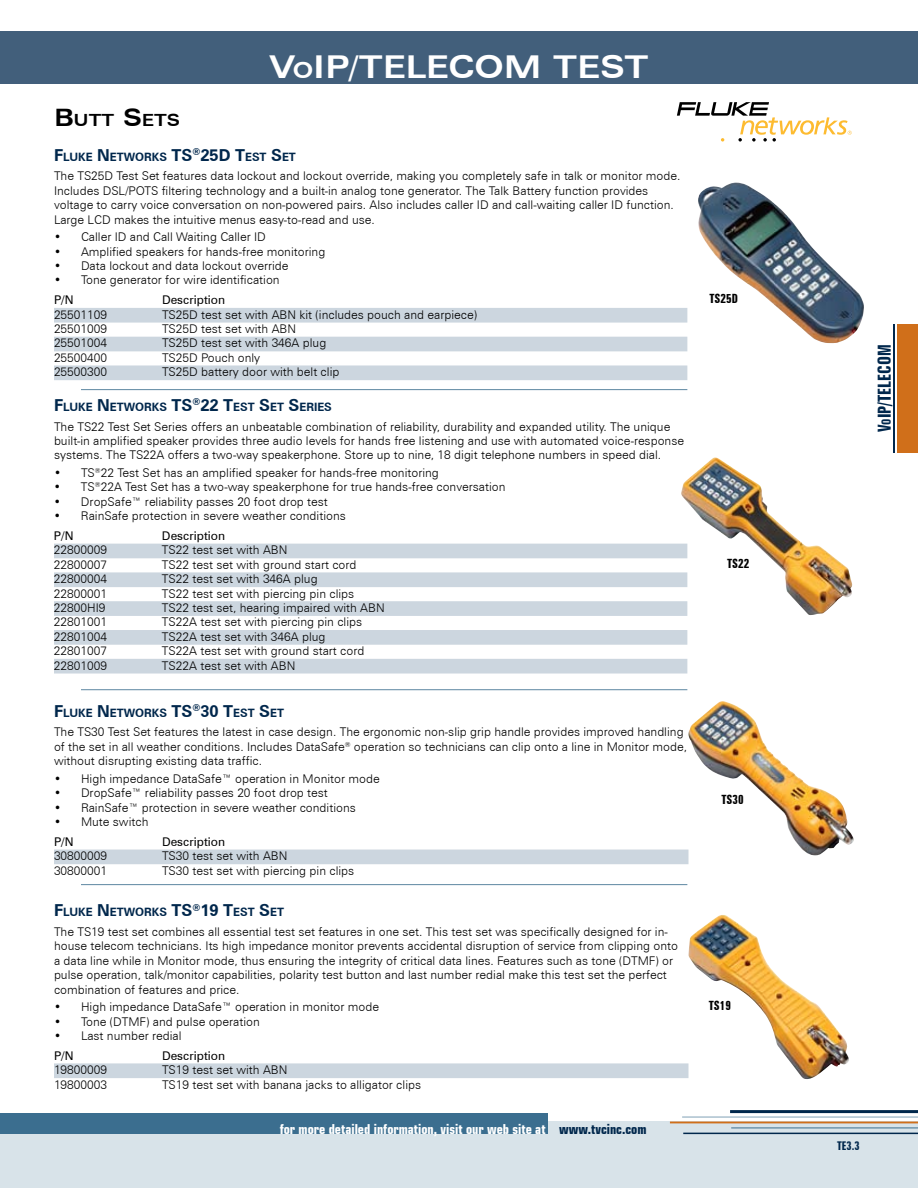
<style>
.page{position:relative;width:918px;height:1188px;background:#fff}
.page>*{position:absolute;margin:0;border:0;box-sizing:border-box;transform-origin:0 0}
.t1{font:700 expanded 31.5px "Zurich BT";color:#fff}
.t2{font:700 extra-condensed 18px "Zurich BT";color:#00274c}
.t3{font:700 expanded 16.8px "Zurich BT";color:#000}
.t4{font:700 condensed 13.5px "Square 721 BT";color:#fff}
.t5{font:700 extra-condensed 12.75px "Zurich BT";color:#000}
.t6{font:300 12px/14.4px "Zurich BT";color:#000}
.t7{font:12px "Zurich BT";color:#000}
.t8{font:700 extra-condensed 12px "Zurich BT";color:#00274c}
.t9{font:700 11.55px "Zurich BT";color:#00274c}
.s1{font-size:24px}
.s2{font-size:22.05px}
.s3{font-size:16.5px}
.s4{color:#00274c}
.s5{font-size:12.6px}
</style>
<div class="page">
<div style="left:0;top:1121px;width:918px;height:67px;background:#d8e3e9"></div>
<div style="left:0;top:1113px;width:548px;height:21px;background:#3b6e8f"></div>
<div style="left:0;top:32px;width:918px;height:52px;background:#425f7b"></div>
<hr style="left:670px;top:1122px;width:248px;height:1px;background:#d06f1a">
<hr style="left:731px;top:1128px;width:187px;height:1px;background:#3b6e8f">
<hr style="left:683px;top:1133px;width:235px;height:1px;background:#00274c">
<hr style="left:730px;top:1110px;width:188px;height:3px;background:#00274c">
<hr style="left:682px;top:1117px;width:236px;height:1px;background:#80a1b6">
<img style="left:688px;top:915px;width:161px;height:164px">
<div style="left:54px;top:1063px;width:634px;height:15px;background:#ccd6df"></div>
<img style="left:688px;top:701px;width:166px;height:154px">
<img style="left:681px;top:458px;width:171px;height:157px">
<img style="left:698px;top:183px;width:166px;height:160px">
<div style="left:54px;top:308px;width:633px;height:15px;background:#ccd6df"></div>
<div style="left:54px;top:337px;width:633px;height:14px;background:#ccd6df"></div>
<div style="left:54px;top:365px;width:633px;height:15px;background:#ccd6df"></div>
<hr style="left:81px;top:389px;width:606px;height:1px;background:#5d87a1">
<svg style="left:677px;top:102px;width:175px;height:40px"></svg>
<div style="left:54px;top:544px;width:633px;height:14px;background:#ccd6df"></div>
<div style="left:54px;top:572px;width:633px;height:15px;background:#ccd6df"></div>
<div style="left:54px;top:601px;width:633px;height:15px;background:#ccd6df"></div>
<div style="left:54px;top:630px;width:633px;height:15px;background:#ccd6df"></div>
<div style="left:54px;top:659px;width:633px;height:15px;background:#ccd6df"></div>
<hr style="left:81px;top:689px;width:606px;height:1px;background:#5d87a1">
<div style="left:54px;top:850px;width:634px;height:14px;background:#ccd6df"></div>
<hr style="left:81px;top:884px;width:606px;height:1px;background:#5d87a1">
<div style="left:898px;top:324px;width:20px;height:129px;background:#d06f1a"></div>
<hr style="left:894px;top:324px;width:1px;height:129px;background:#00274c">
<h3 class="t3" style="left:54px;top:110px;width:34px"><span class="s1">B</span>UTT</h3>
<h3 class="t3" style="left:123px;top:110px;width:58px"><span class="s1">S</span>ETS</h3>
<h1 class="t1" style="left:269px;top:48px;width:137px">V<span class="s2">O</span>IP/TELEC</h1>
<h1 class="t1" style="left:474px;top:48px;width:127px">OM TEST</h1>
<p class="t9" style="left:54px;top:150px;width:243px"><span class="s3">F</span>LUKE <span class="s3">N</span>ETWORKS <span class="s3">TS</span><sup>®</sup><span class="s3">25D T</span>EST <span class="s3">S</span>ET</p>
<p class="t6" style="left:54px;top:169px;width:628px">The TS25D Test Set features data lockout and lockout override, making you completely safe in talk or monitor mode.<br>Includes DSL/POTS filtering technology and a built-in analog tone generator. The Talk Battery function provides voltage to carry voice conversation on non-powered pairs. Also includes caller ID and call-waiting caller ID function.<br>Large LCD makes the intuitive menus easy-to-read and use.</p>
<p class="t6" style="left:54px;top:230px;width:213px">• Caller ID and Call Waiting Caller ID</p>
<p class="t6" style="left:54px;top:244px;width:273px">• Amplified speakers for hands-free monitoring</p>
<p class="t6" style="left:54px;top:259px;width:236px">• Data lockout and data lockout override</p>
<p class="t6" style="left:54px;top:273px;width:227px">• Tone generator for wire identification</p>
<p class="t7" style="left:54px;top:293px;width:21px">P/N</p>
<p class="t7" style="left:162px;top:293px;width:65px">Description</p>
<p class="t6" style="left:54px;top:307px;width:55px">25501109</p>
<p class="t6" style="left:162px;top:307px;width:316px">TS25D test set with ABN kit (includes pouch and earpiece)</p>
<p class="t6" style="left:54px;top:322px;width:55px">25501009</p>
<p class="t6" style="left:162px;top:322px;width:136px">TS25D test set with ABN</p>
<p class="t6" style="left:54px;top:336px;width:55px">25501004</p>
<p class="t6" style="left:162px;top:336px;width:166px">TS25D test set with 346A plug</p>
<p class="t6" style="left:54px;top:350px;width:55px">25500400</p>
<p class="t6" style="left:162px;top:350px;width:100px">TS25D Pouch only</p>
<p class="t6" style="left:54px;top:365px;width:55px">25500300</p>
<p class="t6" style="left:162px;top:365px;width:179px">TS25D battery door with belt clip</p>
<p class="t9" style="left:54px;top:400px;width:279px"><span class="s3">F</span>LUKE <span class="s3">N</span>ETWORKS <span class="s3">TS</span><sup>®</sup><span class="s3">22 T</span>EST <span class="s3">S</span>ET <span class="s3">S</span>ERIES</p>
<p class="t6" style="left:54px;top:419px;width:632px">The TS22 Test Set Series offers an unbeatable combination of reliability, durability and expanded utility. The unique built-in amplified speaker provides three audio levels for hands free listening and use with automated voice-response systems. The TS22A offers a two-way speakerphone. Store up to nine, 18 digit telephone numbers in speed dial.</p>
<p class="t6" style="left:54px;top:465px;width:386px">• TS<sup>®</sup>22 Test Set has an amplified speaker for hands-free monitoring</p>
<p class="t6" style="left:54px;top:480px;width:453px">• TS<sup>®</sup>22A Test Set has a two-way speakerphone for true hands-free conversation</p>
<p class="t6" style="left:54px;top:494px;width:275px">• DropSafe™ reliability passes 20 foot drop test</p>
<p class="t6" style="left:54px;top:509px;width:293px">• RainSafe protection in severe weather conditions</p>
<p class="t7" style="left:54px;top:528px;width:21px">P/N</p>
<p class="t7" style="left:162px;top:528px;width:65px">Description</p>
<p class="t6" style="left:54px;top:543px;width:55px">22800009</p>
<p class="t6" style="left:162px;top:543px;width:127px">TS22 test set with ABN</p>
<p class="t6" style="left:54px;top:557px;width:55px">22800007</p>
<p class="t6" style="left:162px;top:557px;width:196px">TS22 test set with ground start cord</p>
<p class="t6" style="left:54px;top:572px;width:55px">22800004</p>
<p class="t6" style="left:162px;top:572px;width:157px">TS22 test set with 346A plug</p>
<p class="t6" style="left:54px;top:586px;width:55px">22800001</p>
<p class="t6" style="left:162px;top:586px;width:194px">TS22 test set with piercing pin clips</p>
<p class="t6" style="left:54px;top:600px;width:53px">22800HI9</p>
<p class="t6" style="left:162px;top:600px;width:224px">TS22 test set, hearing impaired with ABN</p>
<p class="t6" style="left:54px;top:615px;width:55px">22801001</p>
<p class="t6" style="left:162px;top:615px;width:202px">TS22A test set with piercing pin clips</p>
<p class="t6" style="left:54px;top:629px;width:55px">22801004</p>
<p class="t6" style="left:162px;top:629px;width:165px">TS22A test set with 346A plug</p>
<p class="t6" style="left:54px;top:644px;width:55px">22801007</p>
<p class="t6" style="left:162px;top:644px;width:204px">TS22A test set with ground start cord</p>
<p class="t6" style="left:54px;top:658px;width:55px">22801009</p>
<p class="t6" style="left:162px;top:658px;width:135px">TS22A test set with ABN</p>
<p class="t9" style="left:54px;top:706px;width:231px"><span class="s3">F</span>LUKE <span class="s3">N</span>ETWORKS <span class="s3">TS</span><sup>®</sup><span class="s3">30 T</span>EST <span class="s3">S</span>ET</p>
<p class="t6" style="left:54px;top:725px;width:635px">The TS30 Test Set features the latest in case design. The ergonomic non-slip grip handle provides improved handling of the set in all weather conditions. Includes DataSafe<sup>®</sup> operation so technicians can clip onto a line in Monitor mode, without disrupting existing data traffic.</p>
<p class="t6" style="left:54px;top:771px;width:327px">• High impedance DataSafe™ operation in Monitor mode</p>
<p class="t6" style="left:54px;top:786px;width:275px">• DropSafe™ reliability passes 20 foot drop test</p>
<p class="t6" style="left:54px;top:800px;width:303px">• RainSafe™ protection in severe weather conditions</p>
<p class="t6" style="left:54px;top:815px;width:96px">• Mute switch</p>
<p class="t7" style="left:54px;top:834px;width:21px">P/N</p>
<p class="t7" style="left:162px;top:834px;width:65px">Description</p>
<p class="t6" style="left:54px;top:849px;width:55px">30800009</p>
<p class="t6" style="left:162px;top:849px;width:127px">TS30 test set with ABN</p>
<p class="t6" style="left:54px;top:863px;width:55px">30800001</p>
<p class="t6" style="left:162px;top:863px;width:194px">TS30 test set with piercing pin clips</p>
<p class="t9" style="left:54px;top:905px;width:231px"><span class="s3">F</span>LUKE <span class="s3">N</span>ETWORKS <span class="s3">TS</span><sup>®</sup><span class="s3">19 T</span>EST <span class="s3">S</span>ET</p>
<p class="t6" style="left:54px;top:924px;width:626px">The TS19 test set combines all essential test set features in one set. This test set was specifically designed for in&shy;house telecom technicians. Its high impedance monitor prevents accidental disruption of service from clipping onto a data line while in Monitor mode, thus ensuring the integrity of critical data lines. Features such as tone (DTMF) or pulse operation, talk/monitor capabilities, polarity test button and last number redial make this test set the perfect combination of features and price.</p>
<p class="t6" style="left:54px;top:1000px;width:327px">• High impedance DataSafe™ operation in monitor mode</p>
<p class="t6" style="left:54px;top:1014px;width:207px">• Tone (DTMF) and pulse operation</p>
<p class="t6" style="left:54px;top:1028px;width:129px">• Last number redial</p>
<p class="t7" style="left:54px;top:1048px;width:21px">P/N</p>
<p class="t7" style="left:162px;top:1048px;width:65px">Description</p>
<p class="t6" style="left:54px;top:1063px;width:55px">19800009</p>
<p class="t6" style="left:162px;top:1063px;width:127px">TS19 test set with ABN</p>
<p class="t6" style="left:54px;top:1077px;width:55px">19800003</p>
<p class="t6" style="left:162px;top:1077px;width:261px">TS19 test set with banana jacks to alligator clips</p>
<p class="t4" style="left:280px;top:1121px;width:368px">for more detailed information, visit our web site at <span class="s4">www.tvcinc.com</span></p>
<p class="t5" style="left:710px;top:292px;width:30px">TS25D</p>
<p class="t5" style="left:727px;top:556px;width:24px">TS22</p>
<p class="t5" style="left:721px;top:792px;width:24px">TS30</p>
<p class="t5" style="left:709px;top:998px;width:24px">TS19</p>
<h2 class="t2" style="left:874px;top:432px;width:89px;rotate:-90deg">V<span class="s5">o</span>IP/TELECOM</h2>
<p class="t8" style="left:837px;top:1139px;width:24px">TE3.3</p>
</div>
